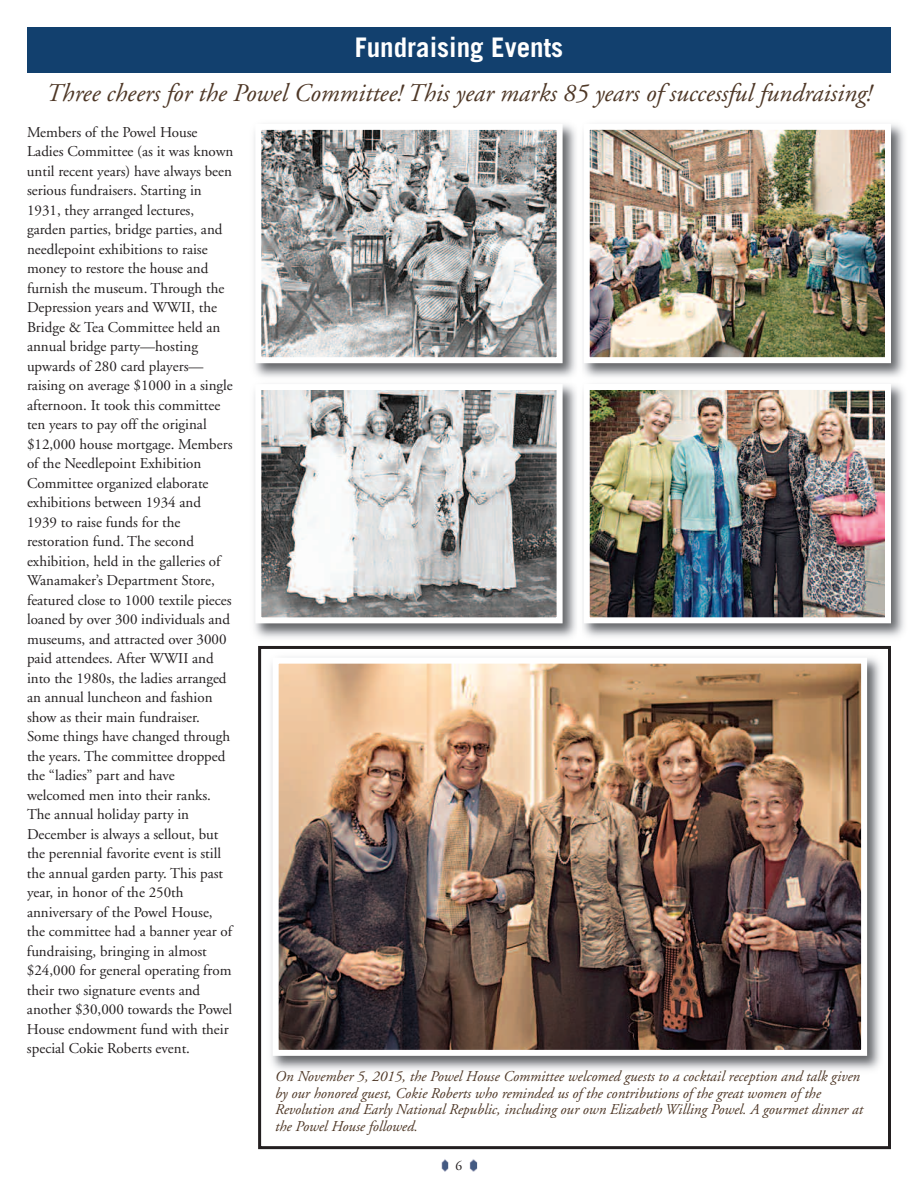
<style>
.page{position:relative;width:918px;height:1188px;background:#fff}
.page>*{position:absolute;margin:0;border:0;box-sizing:border-box;transform-origin:0 0}
.t1{font:700 27px "Trade Gothic";color:#fff}
.t2{font:italic 25.5px "Adobe Garamond";color:#4e3726}
.t3{font:15px/19.5px "Adobe Garamond";color:#231f20}
.t4{font:italic 15px/16.5px "Adobe Garamond";color:#4e3726}
.t5{font:13.5px "Adobe Garamond";color:#231f20}
</style>
<div class="page">
<div style="left:258px;top:646px;width:633px;height:503px;border:3px solid #231f20"></div>
<img style="left:441px;top:1159px;width:8px;height:13px">
<img style="left:470px;top:1159px;width:7px;height:13px">
<div style="left:27px;top:27px;width:864px;height:46px;background:#12406e"></div>
<img style="left:254px;top:124px;width:650px;height:253px">
<img style="left:262px;top:131px;width:294px;height:225px">
<div style="left:255px;top:124px;width:308px;height:239px;border:6px solid #fff"></div>
<img style="left:271px;top:657px;width:610px;height:413px">
<img style="left:280px;top:665px;width:580px;height:384px">
<div style="left:273px;top:658px;width:594px;height:398px;border:6px solid #fff"></div>
<img style="left:577px;top:124px;width:5px;height:253px">
<img style="left:591px;top:131px;width:293px;height:225px">
<div style="left:584px;top:124px;width:307px;height:239px;border:6px solid #fff"></div>
<img style="left:254px;top:384px;width:650px;height:254px">
<img style="left:262px;top:391px;width:294px;height:225px">
<div style="left:255px;top:384px;width:308px;height:239px;border:6px solid #fff"></div>
<img style="left:577px;top:384px;width:5px;height:254px">
<img style="left:591px;top:391px;width:293px;height:225px">
<div style="left:584px;top:384px;width:307px;height:239px;border:6px solid #fff"></div>
<h1 class="t1" style="left:355px;top:37px;width:210px">Fundraising Events</h1>
<h2 class="t2" style="left:46px;top:83px;width:827px">Three cheers for the Powel Committee! This year marks 85 years of successful fundraising!</h2>
<p class="t3" style="left:27px;top:123px;width:208px">Members of the Powel House<br>Ladies Committee (as it was known until recent years) have always been serious fundraisers. Starting in<br>1931, they arranged lectures, garden parties, bridge parties, and needlepoint exhibitions to raise money to restore the house and furnish the museum. Through the<br>Depression years and WWII, the<br>Bridge &amp; Tea Committee held an annual bridge party—hosting upwards of 280 card players— raising on average $1000 in a single afternoon. It took this committee ten years to pay off the original $12,000 house mortgage. Members of the Needlepoint Exhibition<br>Committee organized elaborate exhibitions between 1934 and<br>1939 to raise funds for the restoration fund. The second exhibition, held in the galleries of<br>Wanamaker’s Department Store, featured close to 1000 textile pieces loaned by over 300 individuals and museums, and attracted over 3000 paid attendees. After WWII and into the 1980s, the ladies arranged an annual luncheon and fashion show as their main fundraiser.<br>Some things have changed through the years. The committee dropped the “ladies” part and have welcomed men into their ranks.<br>The annual holiday party in<br>December is always a sellout, but the perennial favorite event is still the annual garden party. This past year, in honor of the 250th anniversary of the Powel House, the committee had a banner year of fundraising, bringing in almost $24,000 for general operating from their two signature events and another $30,000 towards the Powel<br>House endowment fund with their special Cokie Roberts event.</p>
<p class="t4" style="left:275px;top:1070px;width:589px">On November 5, 2015, the Powel House Committee welcomed guests to a cocktail reception and talk given by our honored guest, Cokie Roberts who reminded us of the contributions of the great women of the Revolution and Early National Republic, including our own Elizabeth Willing Powel. A gourmet dinner at the Powel House followed.</p>
<p class="t5" style="left:456px;top:1160px;width:8px">6</p>
</div>
